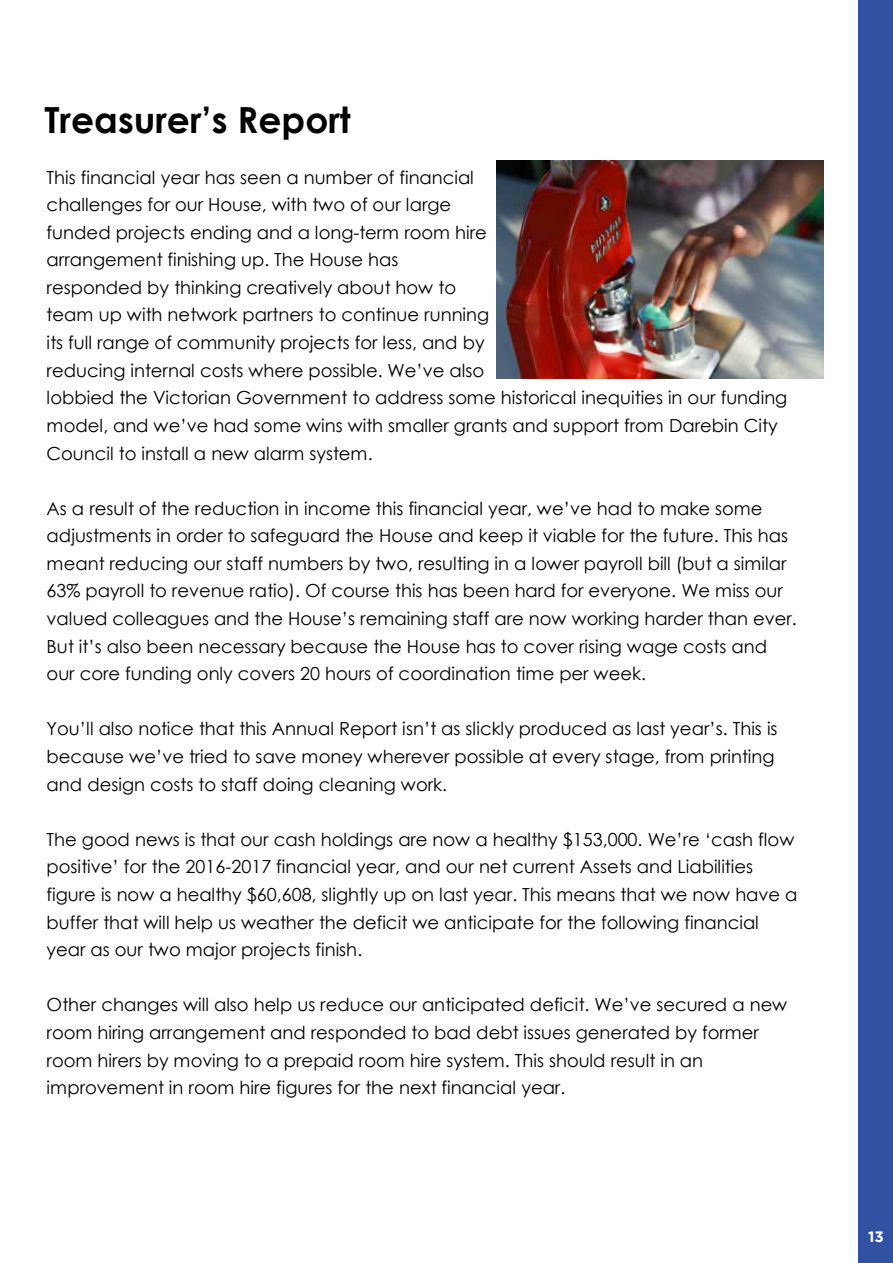
<style>
.page{position:relative;width:893px;height:1263px;background:#fff}
.page>*{position:absolute;margin:0;border:0;box-sizing:border-box;transform-origin:0 0}
.t1{font:700 36px "Century Gothic";color:#000}
.t2{font:18px/27.6px "Century Gothic";color:#000}
.t3{font:700 15px "Gotham";color:#fff}
</style>
<div class="page">
<img style="left:497px;top:161px;width:326px;height:218px">
<div style="left:859px;top:0;width:34px;height:1263px;background:#3151a3"></div>
<h1 class="t1" style="left:44px;top:93px;width:308px">Treasurer’s Report</h1>
<p class="t2" style="left:47px;top:163px;width:742px">This financial year has seen a number of financial<br>challenges for our House, with two of our large<br>funded projects ending and a long-term room hire<br>arrangement finishing up. The House has<br>responded by thinking creatively about how to<br>team up with network partners to continue running<br>its full range of community projects for less, and by<br>reducing internal costs where possible. We’ve also<br>lobbied the Victorian Government to address some historical inequities in our funding model, and we’ve had some wins with smaller grants and support from Darebin City Council to install a new alarm system.</p>
<p class="t2" style="left:47px;top:494px;width:752px">As a result of the reduction in income this financial year, we’ve had to make some adjustments in order to safeguard the House and keep it viable for the future. This has meant reducing our staff numbers by two, resulting in a lower payroll bill (but a similar 63% payroll to revenue ratio). Of course this has been hard for everyone. We miss our valued colleagues and the House’s remaining staff are now working harder than ever.<br>But it’s also been necessary because the House has to cover rising wage costs and our core funding only covers 20 hours of coordination time per week.</p>
<p class="t2" style="left:47px;top:715px;width:732px">You’ll also notice that this Annual Report isn’t as slickly produced as last year’s. This is because we’ve tried to save money wherever possible at every stage, from printing and design costs to staff doing cleaning work.</p>
<p class="t2" style="left:47px;top:825px;width:752px">The good news is that our cash holdings are now a healthy $153,000. We’re ‘cash flow positive’ for the 2016-2017 financial year, and our net current Assets and Liabilities figure is now a healthy $60,608, slightly up on last year. This means that we now have a buffer that will help us weather the deficit we anticipate for the following financial year as our two major projects finish.</p>
<p class="t2" style="left:47px;top:991px;width:742px">Other changes will also help us reduce our anticipated deficit. We’ve secured a new room hiring arrangement and responded to bad debt issues generated by former room hirers by moving to a prepaid room hire system. This should result in an improvement in room hire figures for the next financial year.</p>
<p class="t3" style="left:868px;top:1228px;width:17px">13</p>
</div>
